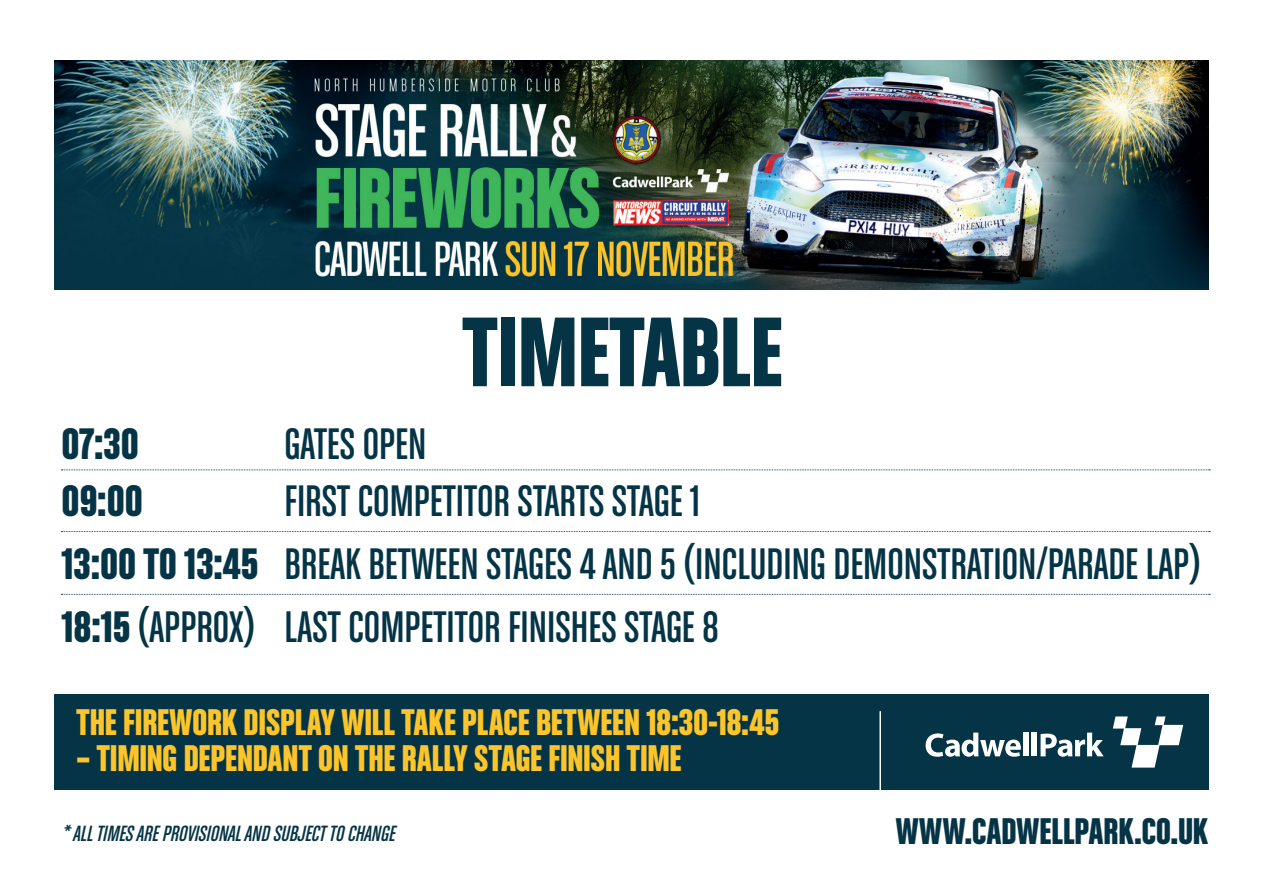
<style>
.page{position:relative;width:1263px;height:893px;background:#fff}
.page>*{position:absolute;margin:0;border:0;box-sizing:border-box;transform-origin:0 0}
.t1{font:105.3px "Chalet Comprime Hong Kong Eighty";color:#043445}
.t2{font:46.95px/63.4px "Chalet Comprime Cologne Eighty";color:#043445}
.t3{font:46.95px "Chalet Comprime Hong Kong Eighty";color:#043445}
.t4{font:39.6px "Chalet Comprime Hong Kong Eighty";letter-spacing:-.005em;color:#fec52a}
.t5{font:39.6px "Chalet Comprime Hong Kong Eighty";color:#043445}
.t6{font:italic 23.55px "Chalet Comprime Cologne Eighty";color:#043445}
.s1{font-family:"Chalet Comprime Hong Kong Eighty"}
</style>
<div class="page">
<img style="left:54px;top:61px;width:1155px;height:228px">
<div style="left:54px;top:694px;width:1155px;height:96px;background:#043445"></div>
<svg style="left:1113px;top:716px;width:70px;height:52px"></svg>
<svg style="left:925px;top:733px;width:96px;height:24px"></svg>
<div style="left:1023px;top:733px;width:5px;height:23px;background:#fff"></div>
<div style="left:1032px;top:733px;width:5px;height:23px;background:#fff"></div>
<svg style="left:1040px;top:733px;width:64px;height:24px"></svg>
<hr style="left:879px;top:711px;width:2px;height:83px;background:#fff">
<svg style="left:61px;top:469px;width:1149px;height:1px"></svg>
<svg style="left:61px;top:531px;width:1149px;height:1px"></svg>
<svg style="left:61px;top:594px;width:1149px;height:1px"></svg>
<h1 class="t1" style="left:462px;top:290px;width:321px">TIMETABLE</h1>
<p class="t3" style="left:61px;top:416px;width:79px">07:30</p>
<p class="t2" style="left:285px;top:412px;width:143px">GATES OPEN</p>
<p class="t3" style="left:61px;top:473px;width:83px">09:00</p>
<p class="t2" style="left:61px;top:468px;width:1141px;text-indent:223px">FIRST COMPETITOR STARTS STAGE 1<br><span class="s1">13:00 TO 13:45</span> BREAK BETWEEN STAGES 4 AND 5 (INCLUDING DEMONSTRATION/PARADE LAP)<br><span class="s1">18:15</span> (APPROX) LAST COMPETITOR FINISHES STAGE 8</p>
<p class="t4" style="left:77px;top:699px;width:704px">THE FIREWORK DISPLAY WILL TAKE PLACE BETWEEN 18:30-18:45</p>
<p class="t4" style="left:77px;top:735px;width:606px">– TIMING DEPENDANT ON THE RALLY STAGE FINISH TIME</p>
<p class="t6" style="left:61px;top:821px;width:340px">*ALLTIMESAREPROVISIONALANDSUBJECTTOCHANGE</p>
<p class="t5" style="left:896px;top:807px;width:314px">WWW.CADWELLPARK.CO.UK</p>
</div>
